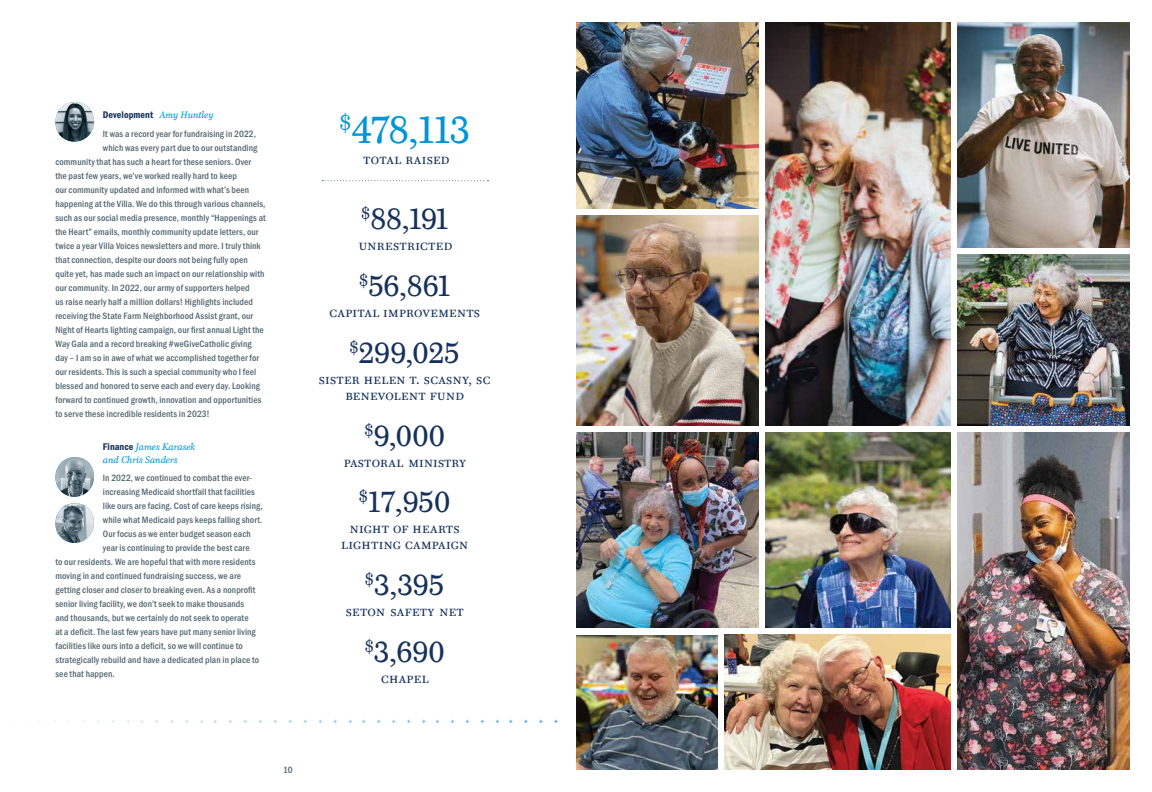
<style>
.page{position:relative;width:1152px;height:792px;background:#fff}
.page>*{position:absolute;margin:0;border:0;box-sizing:border-box;transform-origin:0 0}
.t1{font:39px "Mt.Augustine Roman";letter-spacing:-.02em;color:#0096d6}
.t2{font:30px "Mt.Augustine Roman";color:#16325c}
.t3{font:14px/16px "Mt.Augustine Small Caps";letter-spacing:.025em;color:#16325c;text-align:center}
.t4{font:10px "Franklin Gothic URW Con Dem";letter-spacing:.005em;color:#16325c}
.t5{font:500 9.5px "Franklin Gothic URW Cond";letter-spacing:.01em;color:#516570}
.t6{font:italic 9.5px/13px "Mt.Augustine";color:#0096d6}
.s1{font-family:"Mt.Augustine";font-style:italic;font-size:9.5px;color:#0096d6}
.s2{font-family:"Franklin Gothic URW Con Dem";font-style:normal;font-size:10px;color:#16325c}
</style>
<div class="page">
<img style="left:766px;top:22px;width:184px;height:404px">
<img style="left:55px;top:457px;width:39px;height:40px">
<img style="left:55px;top:102px;width:39px;height:40px">
<img style="left:55px;top:503px;width:39px;height:40px">
<svg style="left:322px;top:180px;width:167px;height:1px"></svg>
<svg style="left:495px;top:719px;width:5px;height:5px"></svg>
<svg style="left:480px;top:719px;width:5px;height:5px"></svg>
<svg style="left:465px;top:719px;width:5px;height:5px"></svg>
<svg style="left:450px;top:719px;width:4px;height:5px"></svg>
<svg style="left:435px;top:719px;width:4px;height:5px"></svg>
<img style="left:576px;top:433px;width:183px;height:195px">
<img style="left:576px;top:215px;width:183px;height:211px">
<img style="left:957px;top:22px;width:173px;height:225px">
<img style="left:576px;top:22px;width:183px;height:187px">
<img style="left:957px;top:432px;width:173px;height:338px">
<img style="left:957px;top:254px;width:173px;height:172px">
<img style="left:576px;top:635px;width:141px;height:135px">
<img style="left:766px;top:433px;width:184px;height:195px">
<img style="left:724px;top:635px;width:226px;height:135px">
<p class="t4" style="left:103px;top:108px;width:112px">Development <span class="s1">Amy Huntley</span></p>
<p class="t5" style="left:103px;top:127px;width:155px">It was a record year for fundraising in 2022,</p>
<p class="t5" style="left:103px;top:141px;width:156px">which was every part due to our outstanding</p>
<p class="t5" style="left:55px;top:155px;width:197px">community that has such a heart for these seniors. Over</p>
<p class="t5" style="left:55px;top:169px;width:183px">the past few years, we’ve worked really hard to keep</p>
<p class="t5" style="left:55px;top:183px;width:195px">our community updated and informed with what’s been</p>
<p class="t5" style="left:55px;top:197px;width:212px">happening at the Villa. We do this through various channels,</p>
<p class="t5" style="left:55px;top:211px;width:212px">such as our social media presence, monthly “Happenings at</p>
<p class="t5" style="left:55px;top:225px;width:205px">the Heart” emails, monthly community update letters, our</p>
<p class="t5" style="left:55px;top:239px;width:207px">twice a year Villa Voices newsletters and more. I truly think</p>
<p class="t5" style="left:55px;top:253px;width:194px">that connection, despite our doors not being fully open</p>
<p class="t5" style="left:55px;top:267px;width:211px">quite yet, has made such an impact on our relationship with</p>
<p class="t5" style="left:55px;top:281px;width:196px">our community. In 2022, our army of supporters helped</p>
<p class="t5" style="left:55px;top:295px;width:199px">us raise nearly half a million dollars! Highlights included</p>
<p class="t5" style="left:55px;top:309px;width:199px">receiving the State Farm Neighborhood Assist grant, our</p>
<p class="t5" style="left:55px;top:323px;width:210px">Night of Hearts lighting campaign, our first annual Light the</p>
<p class="t5" style="left:55px;top:337px;width:198px">Way Gala and a record breaking #weGiveCatholic giving</p>
<p class="t5" style="left:55px;top:351px;width:205px">day – I am so in awe of what we accomplished together for</p>
<p class="t5" style="left:55px;top:365px;width:202px">our residents. This is such a special community who I feel</p>
<p class="t5" style="left:55px;top:379px;width:206px">blessed and honored to serve each and every day. Looking</p>
<p class="t5" style="left:55px;top:393px;width:208px">forward to continued growth, innovation and opportunities</p>
<p class="t5" style="left:55px;top:407px;width:156px">to serve these incredible residents in 2023!</p>
<p class="t6" style="left:103px;top:441px;width:94px"><span class="s2">Finance</span> James Karasek and Chris Sanders</p>
<p class="t5" style="left:103px;top:471px;width:151px">In 2022, we continued to combat the ever-</p>
<p class="t5" style="left:103px;top:485px;width:154px">increasing Medicaid shortfall that facilities</p>
<p class="t5" style="left:103px;top:499px;width:161px">like ours are facing. Cost of care keeps rising,</p>
<p class="t5" style="left:103px;top:513px;width:161px">while what Medicaid pays keeps falling short.</p>
<p class="t5" style="left:103px;top:527px;width:149px">Our focus as we enter budget season each</p>
<p class="t5" style="left:103px;top:541px;width:148px">year is continuing to provide the best care</p>
<p class="t5" style="left:55px;top:555px;width:202px">to our residents. We are hopeful that with more residents</p>
<p class="t5" style="left:55px;top:569px;width:187px">moving in and continued fundraising success, we are</p>
<p class="t5" style="left:55px;top:583px;width:202px">getting closer and closer to breaking even. As a nonprofit</p>
<p class="t5" style="left:55px;top:597px;width:190px">senior living facility, we don’t seek to make thousands</p>
<p class="t5" style="left:55px;top:611px;width:195px">and thousands, but we certainly do not seek to operate</p>
<p class="t5" style="left:55px;top:625px;width:202px">at a deficit. The last few years have put many senior living</p>
<p class="t5" style="left:55px;top:639px;width:189px">facilities like ours into a deficit, so we will continue to</p>
<p class="t5" style="left:55px;top:653px;width:205px">strategically rebuild and have a dedicated plan in place to</p>
<p class="t5" style="left:55px;top:667px;width:61px">see that happen.</p>
<h1 class="t1" style="left:339px;top:109px;width:132px"><sup>$</sup>478,113</h1>
<h3 class="t3" style="left:364px;top:152px;width:88px">total raised</h3>
<h2 class="t2" style="left:361px;top:203px;width:88px"><sup>$</sup>88,191</h2>
<h3 class="t3" style="left:359px;top:238px;width:95px">unrestricted</h3>
<h2 class="t2" style="left:359px;top:270px;width:93px"><sup>$</sup>56,861</h2>
<h3 class="t3" style="left:329px;top:304px;width:152px">capital improvements</h3>
<h2 class="t2" style="left:350px;top:336px;width:112px"><sup>$</sup>299,025</h2>
<h3 class="t3" style="left:319px;top:371px;width:173px">sister helen t. scasny, sc benevolent fund</h3>
<h2 class="t2" style="left:365px;top:419px;width:82px"><sup>$</sup>9,000</h2>
<h3 class="t3" style="left:344px;top:454px;width:123px">pastoral ministry</h3>
<h2 class="t2" style="left:359px;top:486px;width:93px"><sup>$</sup>17,950</h2>
<h3 class="t3" style="left:341px;top:521px;width:128px">night of hearts lighting campaign</h3>
<h2 class="t2" style="left:365px;top:569px;width:81px"><sup>$</sup>3,395</h2>
<h3 class="t3" style="left:346px;top:604px;width:119px">seton safety net</h3>
<h2 class="t2" style="left:365px;top:636px;width:82px"><sup>$</sup>3,690</h2>
<h3 class="t3" style="left:381px;top:670px;width:49px">chapel</h3>
<p class="t5" style="left:283px;top:763px;width:11px">10</p>
</div>
